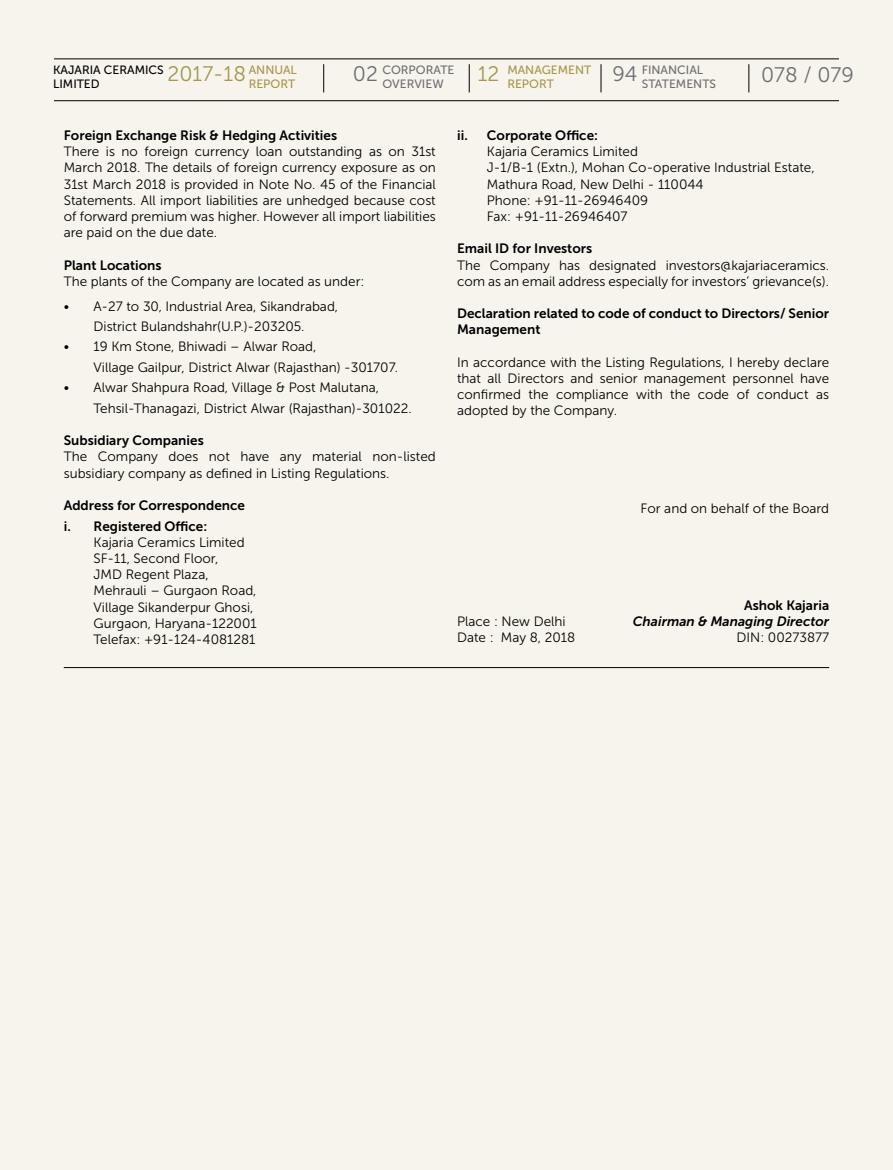
<style>
.page{position:relative;width:893px;height:1170px;background:#fff}
.page>*{position:absolute;margin:0;border:0;box-sizing:border-box;transform-origin:0 0}
.t1{font:21px "Museo Sans 300";color:#6d6e70}
.t2{font:21px "Museo Sans 300";color:#a79549}
.t3{font:13.5px/16.2px "Museo Sans 300";color:#000}
.t4{font:13.5px/20.4px "Museo Sans 700";color:#000}
.t5{font:italic 13.5px "Museo Sans 700";color:#000}
.t6{font:12px/14.4px "Museo Sans 500";color:#6d6e70}
.t7{font:12px/14.4px "Museo Sans 500";color:#a79549}
.t8{font:12px/14.4px "Museo Sans 500";color:#000}
</style>
<div class="page">
<div style="left:0;top:0;width:893px;height:1169px;background:#f6f4ec"></div>
<hr style="left:54px;top:58px;width:785px;height:1px;background:#000">
<hr style="left:54px;top:100px;width:785px;height:1px;background:#000">
<svg style="left:323px;top:64px;width:1px;height:28px"></svg>
<svg style="left:469px;top:64px;width:1px;height:28px"></svg>
<svg style="left:601px;top:64px;width:1px;height:28px"></svg>
<svg style="left:748px;top:64px;width:1px;height:28px"></svg>
<hr style="left:64px;top:667px;width:765px;height:1px;background:#000">
<p class="t8" style="left:53px;top:62px;width:112px">KAJARIA CERAMICS<br>LIMITED</p>
<p class="t7" style="left:249px;top:62px;width:50px">ANNUAL<br>REPORT</p>
<p class="t6" style="left:382px;top:62px;width:73px">CORPORATE<br>OVERVIEW</p>
<p class="t7" style="left:507px;top:62px;width:85px">MANAGEMENT<br>REPORT</p>
<p class="t6" style="left:642px;top:62px;width:76px">FINANCIAL<br>STATEMENTS</p>
<h1 class="t2" style="left:168px;top:62px;width:80px">2017-18</h1>
<h1 class="t1" style="left:353px;top:62px;width:26px">02</h1>
<h1 class="t2" style="left:478px;top:62px;width:23px">12</h1>
<h1 class="t1" style="left:612px;top:62px;width:27px">94</h1>
<h1 class="t1" style="left:761px;top:63px;width:94px">078 / 079</h1>
<p class="t4" style="left:64px;top:125px;width:275px">Foreign Exchange Risk &amp; Hedging Activities</p>
<p class="t3" style="left:64px;top:143px;width:374px;text-align:justify">There is no foreign currency loan outstanding as on 31st March 2018. The details of foreign currency exposure as on 31st March 2018 is provided in Note No. 45 of the Financial Statements. All import liabilities are unhedged because cost of forward premium was higher. However all import liabilities are paid on the due date.</p>
<p class="t4" style="left:64px;top:255px;width:99px">Plant Locations</p>
<p class="t3" style="left:64px;top:273px;width:302px">The plants of the Company are located as under:</p>
<p class="t3" style="left:64px;top:296px;width:276px;line-height:20.4px;text-align:center">• A-27 to 30, Industrial Area, Sikandrabad,<br>District Bulandshahr(U.P.)-203205.</p>
<p class="t3" style="left:94px;top:336px;width:306px;line-height:20.4px;text-indent:-30px">• 19 Km Stone, Bhiwadi – Alwar Road,<br>Village Gailpur, District Alwar (Rajasthan) -301707.</p>
<p class="t3" style="left:94px;top:377px;width:320px;line-height:20.4px;text-indent:-30px">• Alwar Shahpura Road, Village &amp; Post Malutana,<br>Tehsil-Thanagazi, District Alwar (Rajasthan)-301022.</p>
<p class="t4" style="left:64px;top:430px;width:141px">Subsidiary Companies</p>
<p class="t3" style="left:64px;top:449px;width:374px">The Company does not have any material non-listed subsidiary company as defined in Listing Regulations.</p>
<p class="t4" style="left:64px;top:495px;width:183px">Address for Correspondence i. Registered Office:</p>
<p class="t3" style="left:94px;top:534px;width:165px">Kajaria Ceramics Limited<br>SF-11, Second Floor,<br>JMD Regent Plaza,<br>Mehrauli – Gurgaon Road,<br>Village Sikanderpur Ghosi,<br>Gurgaon, Haryana-122001<br>Telefax: +91-124-4081281</p>
<p class="t4" style="left:457px;top:125px;width:142px">ii. Corporate Office:</p>
<p class="t3" style="left:487px;top:143px;width:329px">Kajaria Ceramics Limited<br>J-1/B-1 (Extn.), Mohan Co-operative Industrial Estate,<br>Mathura Road, New Delhi - 110044<br>Phone: +91-11-26946409<br>Fax: +91-11-26946407</p>
<p class="t4" style="left:457px;top:238px;width:137px">Email ID for Investors</p>
<p class="t3" style="left:457px;top:257px;width:374px">The Company has designated investors@kajariaceramics. com as an email address especially for investors’ grievance(s).</p>
<p class="t4" style="left:457px;top:305px;width:374px;line-height:16.2px">Declaration related to code of conduct to Directors/ Senior<br>Management</p>
<p class="t3" style="left:457px;top:354px;width:374px;text-align:justify">In accordance with the Listing Regulations, I hereby declare that all Directors and senior management personnel have confirmed the compliance with the code of conduct as adopted by the Company.</p>
<p class="t3" style="left:640px;top:500px;width:190px">For and on behalf of the Board</p>
<p class="t4" style="left:744px;top:595px;width:87px">Ashok Kajaria</p>
<p class="t3" style="left:457px;top:613px;width:110px">Place : New Delhi</p>
<p class="t5" style="left:633px;top:614px;width:198px">Chairman &amp; Managing Director</p>
<p class="t3" style="left:457px;top:629px;width:120px">Date : May 8, 2018</p>
<p class="t3" style="left:737px;top:629px;width:94px">DIN: 00273877</p>
</div>
